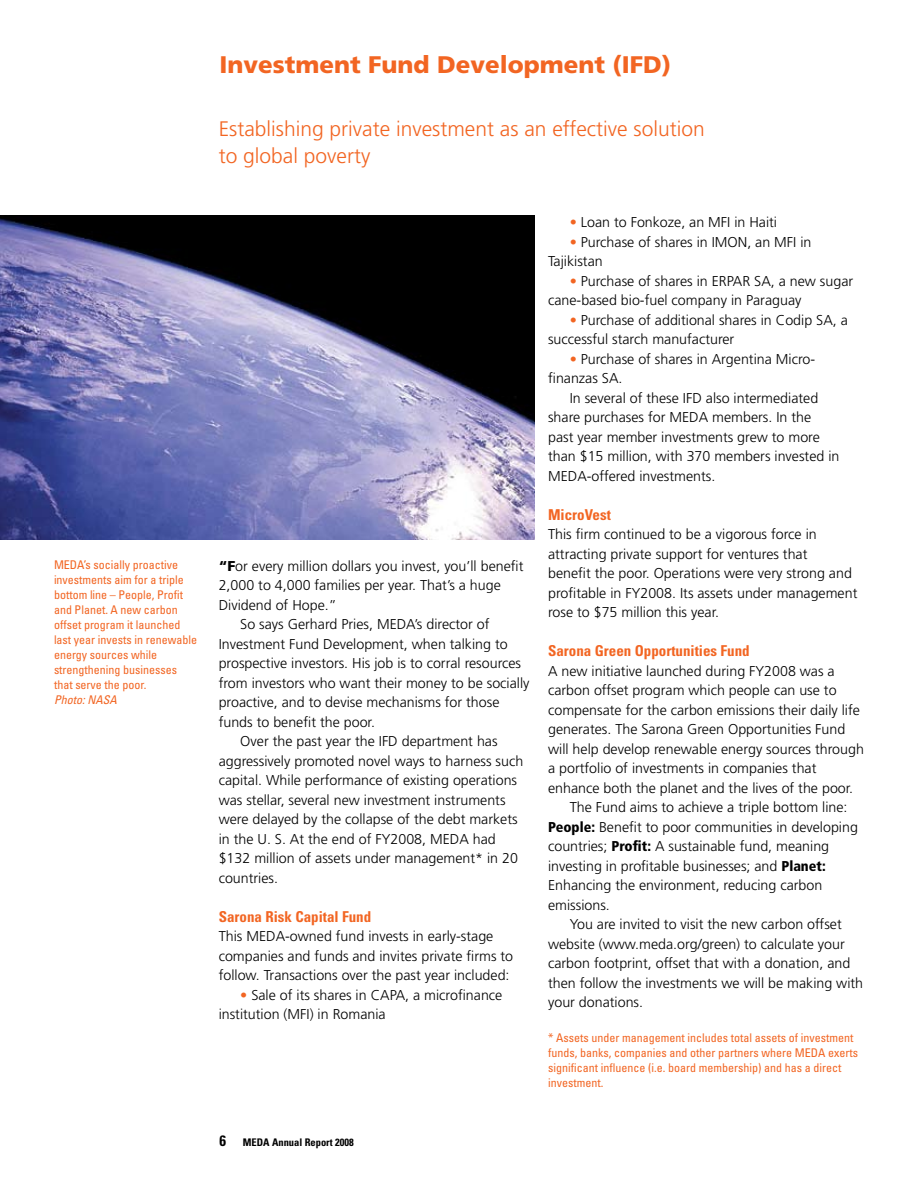
<style>
.page{position:relative;width:918px;height:1188px;background:#fff}
.page>*{position:absolute;margin:0;border:0;box-sizing:border-box;transform-origin:0 0}
.t1{font:900 24px "Frutiger";color:#f26522}
.t2{font:300 21px/27px "Frutiger";color:#f26522}
.t3{font:700 condensed 15px "Univers";color:#f26522}
.t4{font:300 14.25px/19.5px "Frutiger";color:#000}
.t5{font:condensed 12px/15px "Univers";color:#f26522}
.t6{font:italic condensed 12px "Univers";color:#f26522}
.t7{font:700 condensed 10.5px "Univers";color:#000}
.s1{font-weight:900}
.s2{color:#f26522}
.s3{font-weight:900;font-stretch:condensed}
.s4{font-size:15px}
</style>
<div class="page">
<img style="left:0;top:216px;width:535px;height:324px">
<p class="t5" style="left:54px;top:557px;width:145px">MEDA’s socially proactive investments aim for a triple bottom line – People, Profit and Planet. A new carbon offset program it launched last year invests in renewable energy sources while strengthening businesses that serve the poor.</p>
<p class="t6" style="left:54px;top:693px;width:64px">Photo: NASA</p>
<h1 class="t1" style="left:220px;top:50px;width:453px">Investment Fund Development (IFD)</h1>
<h2 class="t2" style="left:219px;top:116px;width:488px">Establishing private investment as an effective solution to global poverty</h2>
<p class="t4" style="left:219px;top:556px;width:306px"><span class="s1">“F</span>or every million dollars you invest, you’ll benefit</p>
<p class="t4" style="left:219px;top:576px;width:284px">2,000 to 4,000 families per year. That’s a huge</p>
<p class="t4" style="left:219px;top:595px;width:120px">Dividend of Hope.”</p>
<p class="t4" style="left:240px;top:615px;width:251px">So says Gerhard Pries, MEDA’s director of</p>
<p class="t4" style="left:219px;top:634px;width:291px">Investment Fund Development, when talking to</p>
<p class="t4" style="left:219px;top:654px;width:304px">prospective investors. His job is to corral resources</p>
<p class="t4" style="left:219px;top:673px;width:312px">from investors who want their money to be socially</p>
<p class="t4" style="left:219px;top:693px;width:282px">proactive, and to devise mechanisms for those</p>
<p class="t4" style="left:219px;top:712px;width:158px">funds to benefit the poor.</p>
<p class="t4" style="left:240px;top:732px;width:259px">Over the past year the IFD department has</p>
<p class="t4" style="left:219px;top:751px;width:306px">aggressively promoted novel ways to harness such</p>
<p class="t4" style="left:219px;top:771px;width:300px">capital. While performance of existing operations</p>
<p class="t4" style="left:219px;top:790px;width:288px">was stellar, several new investment instruments</p>
<p class="t4" style="left:219px;top:810px;width:301px">were delayed by the collapse of the debt markets</p>
<p class="t4" style="left:219px;top:829px;width:279px">in the U. S. At the end of FY2008, MEDA had</p>
<p class="t4" style="left:219px;top:849px;width:301px">$132 million of assets under management* in 20</p>
<p class="t4" style="left:219px;top:868px;width:61px">countries.</p>
<p class="t3" style="left:219px;top:907px;width:154px">Sarona Risk Capital Fund</p>
<p class="t4" style="left:219px;top:927px;width:296px">This MEDA-owned fund invests in early-stage companies and funds and invites private firms to follow. Transactions over the past year included:</p>
<p class="t4" style="left:219px;top:985px;width:285px;text-indent:22px"><span class="s2">•</span> Sale of its shares in CAPA, a microfinance institution (MFI) in Romania</p>
<p class="t4" style="left:570px;top:212px;width:209px"><span class="s2">•</span> Loan to Fonkoze, an MFI in Haiti</p>
<p class="t4" style="left:548px;top:232px;width:265px;text-indent:22px"><span class="s2">•</span> Purchase of shares in IMON, an MFI in<br>Tajikistan</p>
<p class="t4" style="left:548px;top:271px;width:307px;text-indent:22px"><span class="s2">•</span> Purchase of shares in ERPAR SA, a new sugar cane‑based bio‑fuel company in Paraguay</p>
<p class="t4" style="left:548px;top:310px;width:301px;text-indent:22px"><span class="s2">•</span> Purchase of additional shares in Codip SA, a successful starch manufacturer</p>
<p class="t4" style="left:548px;top:349px;width:269px;text-indent:22px"><span class="s2">•</span> Purchase of shares in Argentina Micro&shy;finanzas SA.</p>
<p class="t4" style="left:548px;top:388px;width:293px;text-indent:22px">In several of these IFD also intermediated share purchases for MEDA members. In the past year member investments grew to more than $15 million, with 370 members invested in MEDA‑offered investments.</p>
<p class="t3" style="left:548px;top:505px;width:64px">MicroVest</p>
<p class="t4" style="left:548px;top:524px;width:311px">This firm continued to be a vigorous force in attracting private support for ventures that<br>benefit the poor. Operations were very strong and profitable in FY2008. Its assets under management rose to $75 million this year.</p>
<p class="t3" style="left:548px;top:642px;width:203px">Sarona Green Opportunities Fund</p>
<p class="t4" style="left:548px;top:661px;width:288px">A new initiative launched during FY2008 was a</p>
<p class="t4" style="left:548px;top:680px;width:290px">carbon offset program which people can use to</p>
<p class="t4" style="left:548px;top:700px;width:313px">compensate for the carbon emissions their daily life</p>
<p class="t4" style="left:548px;top:719px;width:299px">generates. The Sarona Green Opportunities Fund</p>
<p class="t4" style="left:548px;top:739px;width:317px">will help develop renewable energy sources through</p>
<p class="t4" style="left:548px;top:758px;width:270px">a portfolio of investments in companies that</p>
<p class="t4" style="left:548px;top:778px;width:307px">enhance both the planet and the lives of the poor.</p>
<p class="t4" style="left:570px;top:797px;width:279px">The Fund aims to achieve a triple bottom line:</p>
<p class="t4" style="left:548px;top:817px;width:311px"><span class="s3">People:</span> Benefit to poor communities in developing</p>
<p class="t4" style="left:548px;top:836px;width:283px">countries; <span class="s3">Profit:</span> A sustainable fund, meaning</p>
<p class="t4" style="left:548px;top:856px;width:279px">investing in profitable businesses; and <span class="s3">Planet:</span></p>
<p class="t4" style="left:548px;top:875px;width:276px">Enhancing the environment, reducing carbon</p>
<p class="t4" style="left:548px;top:895px;width:63px">emissions.</p>
<p class="t4" style="left:570px;top:914px;width:274px">You are invited to visit the new carbon offset</p>
<p class="t4" style="left:548px;top:934px;width:298px">website (www.meda.org/green) to calculate your</p>
<p class="t4" style="left:548px;top:953px;width:304px">carbon footprint, offset that with a donation, and</p>
<p class="t4" style="left:548px;top:973px;width:317px">then follow the investments we will be making with</p>
<p class="t4" style="left:548px;top:992px;width:97px">your donations.</p>
<p class="t5" style="left:548px;top:1030px;width:311px">* Assets under management includes total assets of investment funds, banks, companies and other partners where MEDA exerts significant influence (i.e. board membership) and has a direct investment.</p>
<p class="t7" style="left:220px;top:1135px;width:136px"><span class="s4">6</span> MEDA Annual Report 2008</p>
</div>
